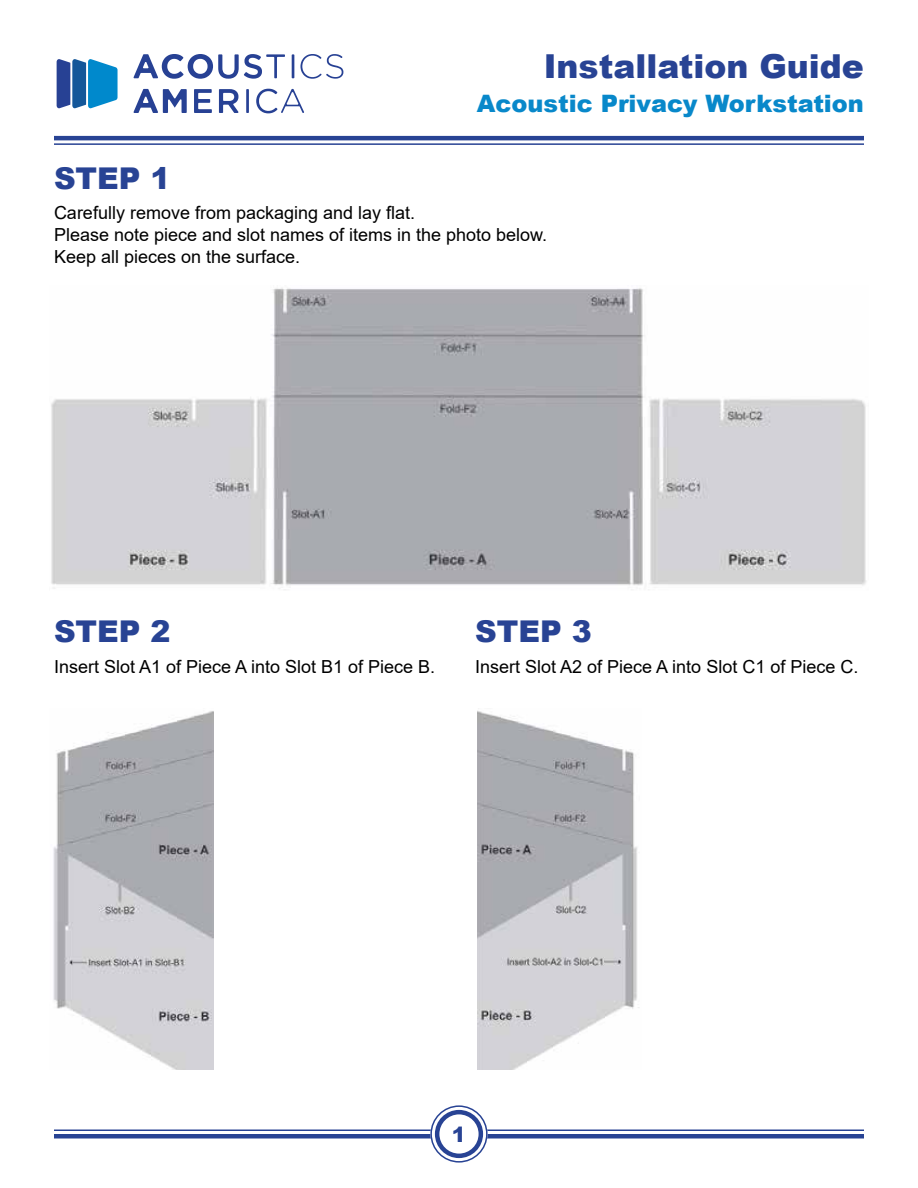
<style>
.page{position:relative;width:918px;height:1188px;background:#fff}
.page>*{position:absolute;margin:0;border:0;box-sizing:border-box;transform-origin:0 0}
.t1{font:900 33px "Arial";color:#284394}
.t2{font:900 30px "Arial";color:#284394}
.t3{font:900 24px "Arial";color:#0888ca}
.t4{font:900 21px "Arial";color:#284394}
.t5{font:18px/21.6px "Arial";color:#000}
</style>
<div class="page">
<svg style="left:56px;top:59px;width:62px;height:50px;background:#3f87c0"></svg>
<svg style="left:133px;top:54px;width:152px;height:25px"></svg>
<hr style="left:292px;top:54px;width:2px;height:24px;background:#274194">
<svg style="left:300px;top:54px;width:43px;height:25px"></svg>
<svg style="left:133px;top:89px;width:54px;height:24px"></svg>
<svg style="left:194px;top:89px;width:18px;height:24px"></svg>
<svg style="left:219px;top:89px;width:20px;height:24px"></svg>
<hr style="left:246px;top:89px;width:3px;height:24px;background:#274194">
<svg style="left:256px;top:89px;width:48px;height:24px"></svg>
<hr style="left:54px;top:136px;width:810px;height:4px;background:#284394">
<hr style="left:54px;top:143px;width:810px;height:2px;background:#284394">
<hr style="left:54px;top:1130px;width:810px;height:1px;background:#284394">
<hr style="left:54px;top:1134px;width:810px;height:4px;background:#284394">
<div style="left:435px;top:1110px;width:48px;height:48px;background:#fff;border-radius:50%"></div>
<div style="left:430px;top:1105px;width:58px;height:58px;border:9px solid #fff;border-radius:50%"></div>
<div style="left:430px;top:1105px;width:58px;height:58px;border:2px solid #284394;border-radius:50%"></div>
<div style="left:435px;top:1110px;width:48px;height:48px;border:5px solid #284394;border-radius:50%"></div>
<img style="left:51px;top:288px;width:815px;height:302px">
<img style="left:53px;top:711px;width:161px;height:358px">
<img style="left:478px;top:711px;width:161px;height:358px">
<h1 class="t1" style="left:544px;top:54px;width:322px">Installation Guide</h1>
<h3 class="t3" style="left:477px;top:95px;width:389px">Acoustic Privacy Workstation</h3>
<h2 class="t2" style="left:54px;top:167px;width:118px">STEP 1</h2>
<p class="t5" style="left:54px;top:202px;width:495px">Carefully remove from packaging and lay flat.<br>Please note piece and slot names of items in the photo below.<br>Keep all pieces on the surface.</p>
<h2 class="t2" style="left:54px;top:621px;width:118px">STEP 2</h2>
<p class="t5" style="left:54px;top:656px;width:383px">Insert Slot A1 of Piece A into Slot B1 of Piece B.</p>
<h2 class="t2" style="left:475px;top:621px;width:118px">STEP 3</h2>
<p class="t5" style="left:475px;top:656px;width:385px">Insert Slot A2 of Piece A into Slot C1 of Piece C.</p>
<p class="t4" style="left:452px;top:1126px;width:16px">1</p>
</div>
